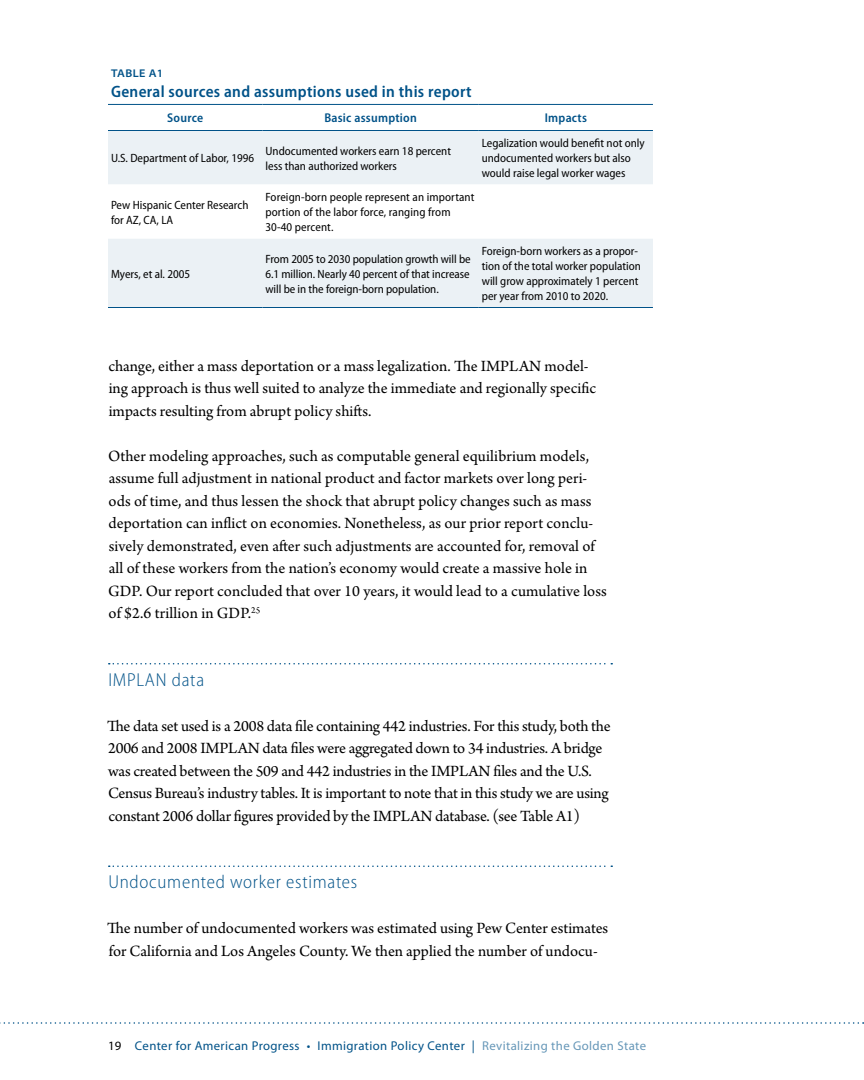
<style>
.page{position:relative;width:864px;height:1080px;background:#fff}
.page>*{position:absolute;margin:0;border:0;box-sizing:border-box;transform-origin:0 0}
.t1{font:300 semi-condensed 18.75px "Myriad Pro";letter-spacing:.04em;color:#005288}
.t2{font:16.5px/22.5px "Arno Pro";color:#000}
.t3{font:600 semi-condensed 16.5px "Myriad Pro";letter-spacing:.02em;color:#005288}
.t4{font:12.75px "Myriad Pro";letter-spacing:.03em;color:#005288}
.t5{font:600 semi-condensed 12.75px "Myriad Pro";letter-spacing:.02em;color:#005288}
.t6{font:semi-condensed 12px/15px "Myriad Pro";color:#000}
.t7{font:600 semi-expanded 11.25px "Myriad Pro";letter-spacing:.04em;color:#005288}
.s1{color:#000}
.s2{color:#6697b8}
</style>
<div class="page">
<svg style="left:0;top:1022px;width:864px;height:2px"></svg>
<svg style="left:109px;top:663px;width:503px;height:1px"></svg>
<svg style="left:109px;top:866px;width:503px;height:1px"></svg>
<div style="left:108px;top:131px;width:545px;height:176px;background:#ebf1f5"></div>
<svg style="left:108px;top:184px;width:545px;height:54px"></svg>
<hr style="left:108px;top:104px;width:154px;height:1px;background:#005288">
<hr style="left:262px;top:104px;width:217px;height:1px;background:#005288">
<hr style="left:479px;top:104px;width:174px;height:1px;background:#005288">
<hr style="left:108px;top:130px;width:154px;height:1px;background:#005288">
<hr style="left:262px;top:130px;width:217px;height:1px;background:#005288">
<hr style="left:479px;top:130px;width:174px;height:1px;background:#005288">
<hr style="left:108px;top:307px;width:154px;height:1px;background:#005288">
<hr style="left:262px;top:307px;width:217px;height:1px;background:#005288">
<hr style="left:479px;top:307px;width:174px;height:1px;background:#005288">
<p class="t7" style="left:111px;top:67px;width:54px">Table A1</p>
<p class="t3" style="left:111px;top:82px;width:362px">General sources and assumptions used in this report</p>
<p class="t5" style="left:167px;top:110px;width:38px">Source</p>
<p class="t5" style="left:324px;top:110px;width:94px">Basic assumption</p>
<p class="t5" style="left:545px;top:110px;width:44px">Impacts</p>
<p class="t6" style="left:111px;top:151px;width:145px">U.S. Department of Labor, 1996</p>
<p class="t6" style="left:266px;top:143px;width:187px">Undocumented workers earn 18 percent less than authorized workers</p>
<p class="t6" style="left:482px;top:136px;width:164px">Legalization would benefit not only undocumented workers but also would raise legal worker wages</p>
<p class="t6" style="left:111px;top:197px;width:139px">Pew Hispanic Center Research for AZ, CA, LA</p>
<p class="t6" style="left:266px;top:190px;width:211px">Foreign-born people represent an important portion of the labor force, ranging from<br>30-40 percent.</p>
<p class="t6" style="left:111px;top:266px;width:81px">Myers, et al. 2005</p>
<p class="t6" style="left:266px;top:251px;width:207px;text-align:justify">From 2005 to 2030 population growth will be 6.1 million. Nearly 40 percent of that increase will be in the foreign-born population.</p>
<p class="t6" style="left:482px;top:244px;width:161px">Foreign-born workers as a propor&shy;tion of the total worker population will grow approximately 1 percent per year from 2010 to 2020.</p>
<p class="t2" style="left:108px;top:355px;width:489px">change, either a mass deportation or a mass legalization. The IMPLAN model&shy;ing approach is thus well suited to analyze the immediate and regionally specific impacts resulting from abrupt policy shifts.</p>
<p class="t2" style="left:108px;top:445px;width:500px">Other modeling approaches, such as computable general equilibrium models, assume full adjustment in national product and factor markets over long peri&shy;ods of time, and thus lessen the shock that abrupt policy changes such as mass deportation can inflict on economies. Nonetheless, as our prior report conclu&shy;sively demonstrated, even after such adjustments are accounted for, removal of all of these workers from the nation’s economy would create a massive hole in GDP. Our report concluded that over 10 years, it would lead to a cumulative loss of $2.6 trillion in GDP.<sup>25</sup></p>
<p class="t1" style="left:109px;top:669px;width:97px">IMPLAN data</p>
<p class="t2" style="left:107px;top:715px;width:505px">The data set used is a 2008 data file containing 442 industries. For this study, both the 2006 and 2008 IMPLAN data files were aggregated down to 34 industries. A bridge was created between the 509 and 442 industries in the IMPLAN files and the U.S.<br>Census Bureau’s industry tables. It is important to note that in this study we are using constant 2006 dollar figures provided by the IMPLAN database. (see Table A1)</p>
<p class="t1" style="left:108px;top:872px;width:250px">Undocumented worker estimates</p>
<p class="t2" style="left:107px;top:918px;width:503px">The number of undocumented workers was estimated using Pew Center estimates for California and Los Angeles County. We then applied the number of undocu-</p>
<p class="t4" style="left:108px;top:1038px;width:540px"><span class="s1">19</span> Center for American Progress • Immigration Policy Center | <span class="s2">Revitalizing the Golden State</span></p>
</div>
